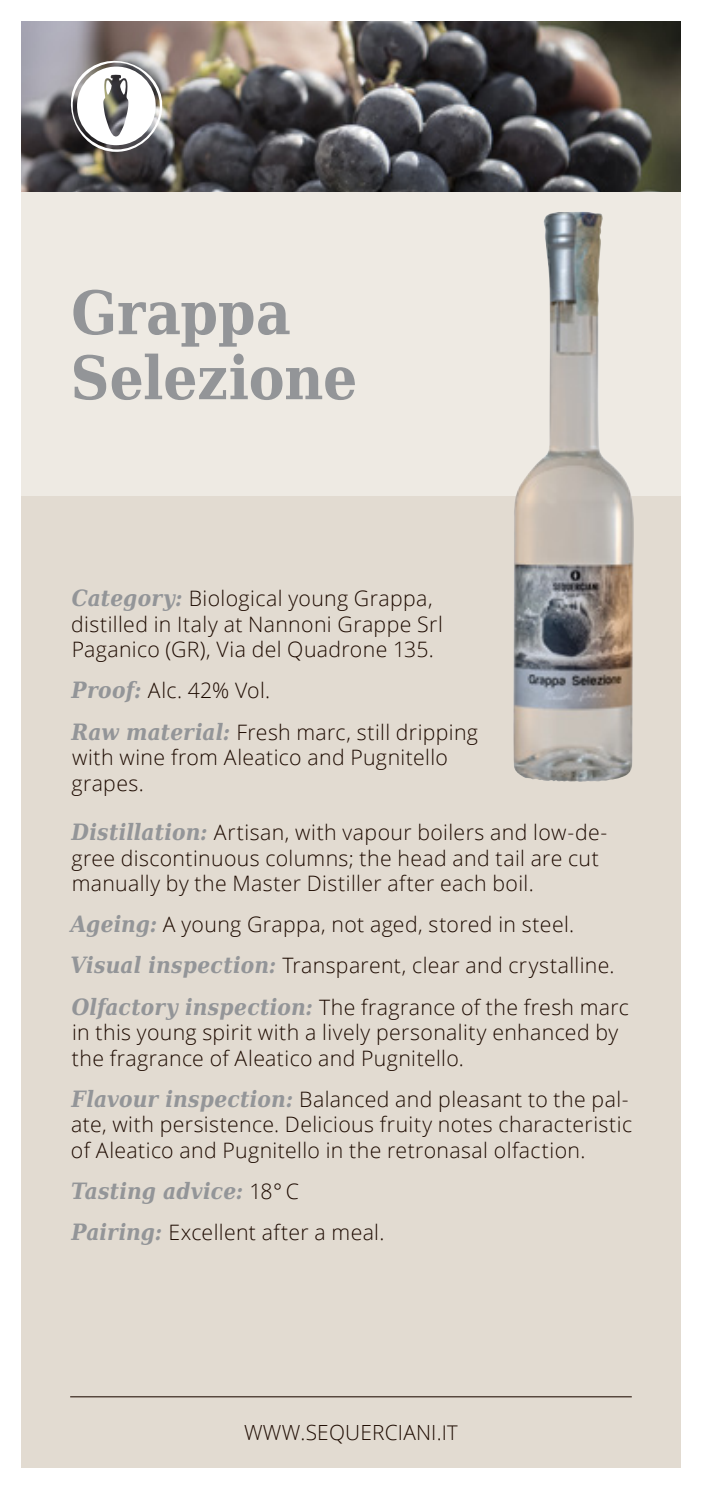
<style>
.page{position:relative;width:702px;height:1489px;background:#fff}
.page>*{position:absolute;margin:0;border:0;box-sizing:border-box;transform-origin:0 0}
.t1{font:700 60px "DejaVu Serif Condensed";letter-spacing:-.005em;color:#939598}
.t2{font:italic 700 22.5px "DejaVu Serif Condensed";letter-spacing:.005em;color:#939598}
.t3{font:300 21.25px/25.5px "Open Sans";letter-spacing:.02em;color:#1d0a00}
.t4{font:300 20.75px "Open Sans";letter-spacing:.01em;color:#1d0a00}
.s1{font-family:"DejaVu Serif Condensed";font-weight:700;font-style:italic;font-size:22.5px;color:#939598}
.s2{font-family:"Open Sans";font-weight:300;font-style:normal;font-size:21.25px;color:#1d0a00}
.s3{font-size:20.25px}
</style>
<div class="page">
<div style="left:21px;top:191px;width:659px;height:305px;background:#eeeae3"></div>
<div style="left:21px;top:496px;width:659px;height:971px;background:#e2dbd1"></div>
<hr style="left:70px;top:1396px;width:561px;height:1px;background:#1d0a00">
<img style="left:513px;top:212px;width:121px;height:569px">
<img style="left:21px;top:21px;width:659px;height:170px">
<svg style="left:55px;top:45px;width:114px;height:107px"></svg>
<p class="t1" style="left:71px;top:265px;width:221px">Grappa</p>
<p class="t1" style="left:70px;top:330px;width:288px">Selezione</p>
<p class="t3" style="left:71px;top:585px;width:373px"><span class="s1">Category:</span> Biological young Grappa, distilled in Italy at Nannoni Grappe Srl<br>Paganico (GR), Via del Quadrone 135.</p>
<p class="t3" style="left:72px;top:677px;width:200px"><span class="s1">Proof:</span> Alc. 42% Vol.</p>
<p class="t3" style="left:71px;top:718px;width:408px"><span class="s1">Raw material:</span> Fresh marc, still dripping with wine from Aleatico and Pugnitello grapes.</p>
<p class="t3" style="left:71px;top:819px;width:537px"><span class="s1">Distillation:</span> Artisan, with vapour boilers and low-de&shy;gree discontinuous columns; the head and tail are cut manually by the Master Distiller after each boil.</p>
<p class="t3" style="left:71px;top:911px;width:505px"><span class="s1">Ageing:</span> A young Grappa, not aged, stored in steel.</p>
<p class="t3" style="left:70px;top:952px;width:545px"><span class="s1">Visual inspection:</span> Transparent, clear and crystalline.</p>
<p class="t3" style="left:72px;top:993px;width:558px"><span class="s1">Olfactory inspection:</span> The fragrance of the fresh marc in this young spirit with a lively personality enhanced by the fragrance of Aleatico and Pugnitello.</p>
<p class="t3" style="left:71px;top:1085px;width:562px"><span class="s1">Flavour inspection:</span> Balanced and pleasant to the pal&shy;ate, with persistence. Delicious fruity notes characteristic of Aleatico and Pugnitello in the retronasal olfaction.</p>
<p class="t2" style="left:71px;top:1173px;width:229px">Tasting advice: <span class="s2">18° C</span></p>
<p class="t3" style="left:72px;top:1219px;width:314px"><span class="s1">Pairing:</span> Excellent after a meal.</p>
<p class="t4" style="left:244px;top:1418px;width:215px">WWW.SEQUERCIANI.<span class="s3">IT</span></p>
</div>
